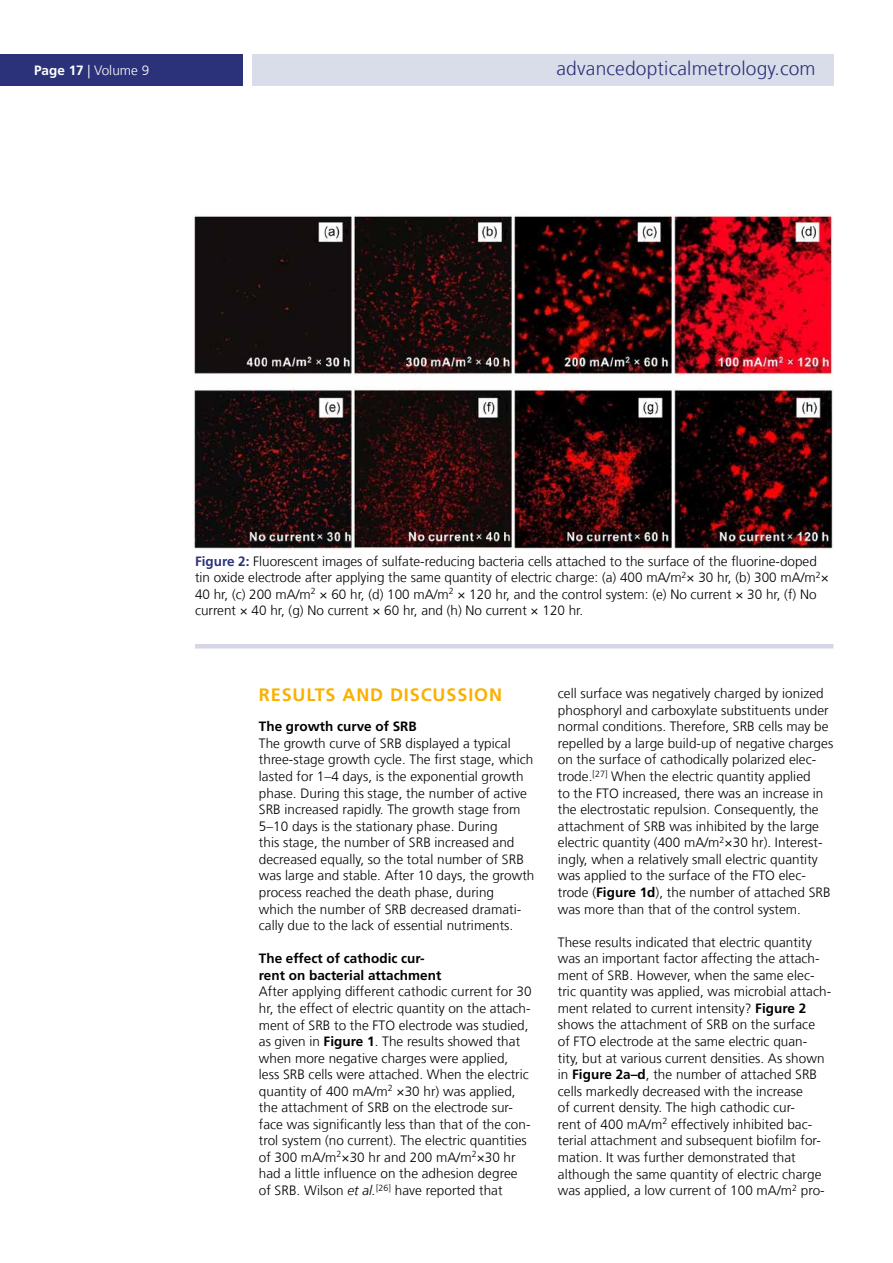
<style>
.page{position:relative;width:893px;height:1263px;background:#fff}
.page>*{position:absolute;margin:0;border:0;box-sizing:border-box;transform-origin:0 0}
.t1{font:300 19.2px "Frutiger LT Com";letter-spacing:.01em;color:#2b3279}
.t2{font:700 18px "Frutiger LT Com";letter-spacing:.05em;color:#f9b000}
.t3{font:300 13.5px/16.5px "Frutiger LT Com";letter-spacing:.005em;color:#000}
.t4{font:700 13.5px/16.5px "Frutiger LT Com";letter-spacing:.005em;color:#000}
.t5{font:300 13.5px "Frutiger LT Com";letter-spacing:.005em;color:#fff}
.s1{font-weight:700}
.s2{font-weight:700;color:#2b3279}
.s3{font-style:italic}
</style>
<div class="page">
<div style="left:252px;top:54px;width:581px;height:32px;background:#d9dde9"></div>
<div style="left:0;top:54px;width:242px;height:32px;background:#2b3279"></div>
<hr style="left:195px;top:644px;width:638px;height:4px;background:#d5d6e4">
<img style="left:192px;top:214px;width:641px;height:335px">
<p class="t5" style="left:34px;top:62px;width:117px"><span class="s1">Page 17</span> | Volume 9</p>
<h1 class="t1" style="left:556px;top:57px;width:261px">advancedopticalmetrology.com</h1>
<p class="t3" style="left:195px;top:553px;width:635px"><span class="s2">Figure 2:</span> Fluorescent images of sulfate-reducing bacteria cells attached to the surface of the fluorine-doped tin oxide electrode after applying the same quantity of electric charge: (a) 400 mA/m<sup>2</sup>× 30 hr, (b) 300 mA/m<sup>2</sup>× 40 hr, (c) 200 mA/m<sup>2</sup> × 60 hr, (d) 100 mA/m<sup>2</sup> × 120 hr, and the control system: (e) No current × 30 hr, (f) No current × 40 hr, (g) No current × 60 hr, and (h) No current × 120 hr.</p>
<h2 class="t2" style="left:259px;top:684px;width:245px">RESULTS AND DISCUSSION</h2>
<p class="t4" style="left:259px;top:718px;width:160px">The growth curve of SRB</p>
<p class="t3" style="left:259px;top:735px;width:277px">The growth curve of SRB displayed a typical three-stage growth cycle. The first stage, which lasted for 1–4 days, is the exponential growth phase. During this stage, the number of active SRB increased rapidly. The growth stage from 5–10 days is the stationary phase. During<br>this stage, the number of SRB increased and decreased equally, so the total number of SRB was large and stable. After 10 days, the growth process reached the death phase, during<br>which the number of SRB decreased dramati&shy;cally due to the lack of essential nutriments.</p>
<p class="t4" style="left:259px;top:950px;width:184px">The effect of cathodic cur&shy;rent on bacterial attachment</p>
<p class="t3" style="left:259px;top:983px;width:274px">After applying different cathodic current for 30 hr, the effect of electric quantity on the attach&shy;ment of SRB to the FTO electrode was studied, as given in <span class="s1">Figure 1</span>. The results showed that when more negative charges were applied, less SRB cells were attached. When the electric quantity of 400 mA/m<sup>2</sup> ×30 hr) was applied, the attachment of SRB on the electrode sur&shy;face was significantly less than that of the con&shy;trol system (no current). The electric quantities of 300 mA/m<sup>2</sup>×30 hr and 200 mA/m<sup>2</sup>×30 hr had a little influence on the adhesion degree of SRB. Wilson <span class="s3">et al.</span><sup>[26]</sup> have reported that</p>
<p class="t3" style="left:558px;top:685px;width:277px">cell surface was negatively charged by ionized phosphoryl and carboxylate substituents under normal conditions. Therefore, SRB cells may be repelled by a large build-up of negative charges on the surface of cathodically polarized elec&shy;trode.<sup>[27]</sup> When the electric quantity applied<br>to the FTO increased, there was an increase in the electrostatic repulsion. Consequently, the attachment of SRB was inhibited by the large electric quantity (400 mA/m<sup>2</sup>×30 hr). Interest&shy;ingly, when a relatively small electric quantity was applied to the surface of the FTO elec&shy;trode (<span class="s1">Figure 1d</span>), the number of attached SRB was more than that of the control system.</p>
<p class="t3" style="left:558px;top:934px;width:275px">These results indicated that electric quantity was an important factor affecting the attach&shy;ment of SRB. However, when the same elec&shy;tric quantity was applied, was microbial attach&shy;ment related to current intensity? <span class="s1">Figure 2 </span>shows the attachment of SRB on the surface<br>of FTO electrode at the same electric quan&shy;tity, but at various current densities. As shown in <span class="s1">Figure 2a–d</span>, the number of attached SRB cells markedly decreased with the increase<br>of current density. The high cathodic cur-<br>rent of 400 mA/m<sup>2</sup> effectively inhibited bac&shy;terial attachment and subsequent biofilm for&shy;mation. It was further demonstrated that although the same quantity of electric charge was applied, a low current of 100 mA/m<sup>2</sup> pro-</p>
</div>
